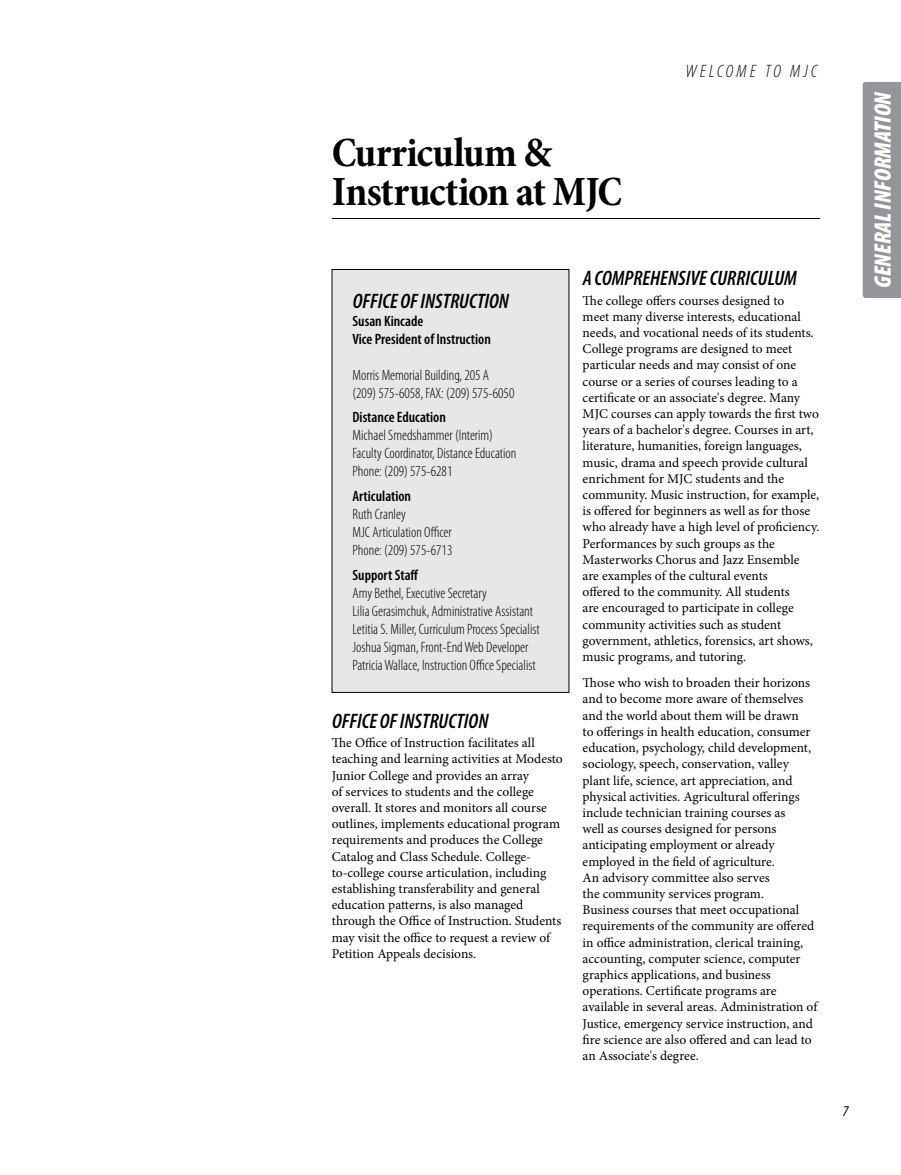
<style>
.page{position:relative;width:901px;height:1175px;background:#fff}
.page>*{position:absolute;margin:0;border:0;box-sizing:border-box;transform-origin:0 0}
.t1{font:700 condensed 42px/39px "Minion Pro";letter-spacing:-.02em;color:#000}
.t2{font:italic 900 condensed 24px "Myriad Pro";letter-spacing:-.01em;color:#fff}
.t3{font:italic 600 condensed 21px "Myriad Pro";color:#000}
.t4{font:italic 300 condensed 18px "Myriad Pro";letter-spacing:.18em;color:#000}
.t5{font:300 condensed 15px/18px "Myriad Pro";color:#000}
.t6{font:600 condensed 15px/18px "Myriad Pro";color:#000}
.t7{font:italic condensed 15px "Myriad Pro";color:#000}
.t8{font:13.5px/16.2px "Minion Pro";color:#000}
</style>
<div class="page">
<div style="left:862px;top:82px;width:39px;height:216px;background:#939598"></div>
<div style="left:332px;top:269px;width:237px;height:423px;background:#e6e7e8"></div>
<hr style="left:332px;top:218px;width:488px;height:1px;background:#000">
<h1 class="t1" style="left:332px;top:132px;width:292px">Curriculum &amp;<br>Instruction at MJC</h1>
<h3 class="t4" style="left:685px;top:61px;width:133px">WELCOME TO MJC</h3>
<h3 class="t3" style="left:353px;top:288px;width:158px">OFFICE OF INS TRUCTION</h3>
<p class="t6" style="left:352px;top:311px;width:140px">Susan Kincade<br>Vice President of Instruction</p>
<p class="t5" style="left:352px;top:365px;width:163px">Morris Memorial Building, 205 A (209) 575-6058, FAX: (209) 575-6050</p>
<p class="t6" style="left:352px;top:408px;width:95px">Distance Education</p>
<p class="t5" style="left:352px;top:426px;width:165px">Michael Smedshammer (Interim)<br>Faculty Coordinator, Distance Education<br>Phone: (209) 575-6281</p>
<p class="t6" style="left:352px;top:487px;width:60px">Articulation</p>
<p class="t5" style="left:352px;top:505px;width:101px">Ruth Cranley<br>MJC Articulation Officer<br>Phone: (209) 575-6713</p>
<p class="t6" style="left:352px;top:566px;width:68px">Support Staff</p>
<p class="t5" style="left:352px;top:584px;width:189px">Amy Bethel, Executive Secretary<br>Lilia Gerasimchuk, Administrative Assistant Letitia S. Miller, Curriculum Process Specialist Joshua Sigman, Front-End Web Developer Patricia Wallace, Instruction Office Specialist</p>
<h3 class="t3" style="left:332px;top:708px;width:158px">OFFICE OF INSTRUCTION</h3>
<p class="t8" style="left:332px;top:735px;width:232px">The Office of Instruction facilitates all teaching and learning activities at Modesto Junior College and provides an array<br>of services to students and the college overall. It stores and monitors all course outlines, implements educational program requirements and produces the College Catalog and Class Schedule. College&shy;to-college course articulation, including establishing transferability and general education patterns, is also managed through the Office of Instruction. Students may visit the office to request a review of Petition Appeals decisions.</p>
<h3 class="t3" style="left:583px;top:265px;width:40px">A COMPRE</h3>
<h3 class="t3" style="left:650px;top:265px;width:77px">HENSI VE CURRICU</h3>
<h3 class="t3" style="left:768px;top:265px;width:19px">LUM</h3>
<p class="t8" style="left:582px;top:292px;width:238px">The college offers courses designed to<br>meet many diverse interests, educational needs, and vocational needs of its students.<br>College programs are designed to meet particular needs and may consist of one course or a series of courses leading to a certificate or an associate's degree. Many MJC courses can apply towards the first two years of a bachelor's degree. Courses in art, literature, humanities, foreign languages, music, drama and speech provide cultural enrichment for MJC students and the community. Music instruction, for example, is offered for beginners as well as for those who already have a high level of proficiency.<br>Performances by such groups as the Masterworks Chorus and Jazz Ensemble<br>are examples of the cultural events<br>offered to the community. All students<br>are encouraged to participate in college community activities such as student government, athletics, forensics, art shows, music programs, and tutoring.</p>
<p class="t8" style="left:582px;top:675px;width:236px">Those who wish to broaden their horizons and to become more aware of themselves and the world about them will be drawn<br>to offerings in health education, consumer education, psychology, child development, sociology, speech, conservation, valley plant life, science, art appreciation, and physical activities. Agricultural offerings include technician training courses as<br>well as courses designed for persons anticipating employment or already employed in the field of agriculture.<br>An advisory committee also serves<br>the community services program.<br>Business courses that meet occupational requirements of the community are offered in office administration, clerical training, accounting, computer science, computer graphics applications, and business operations. Certificate programs are available in several areas. Administration of Justice, emergency service instruction, and fire science are also offered and can lead to an Associate's degree.</p>
<p class="t7" style="left:843px;top:1102px;width:7px">7</p>
<h2 class="t2" style="left:867px;top:288px;width:198px;rotate:-90deg">GENERAL INFORMATION</h2>
</div>
